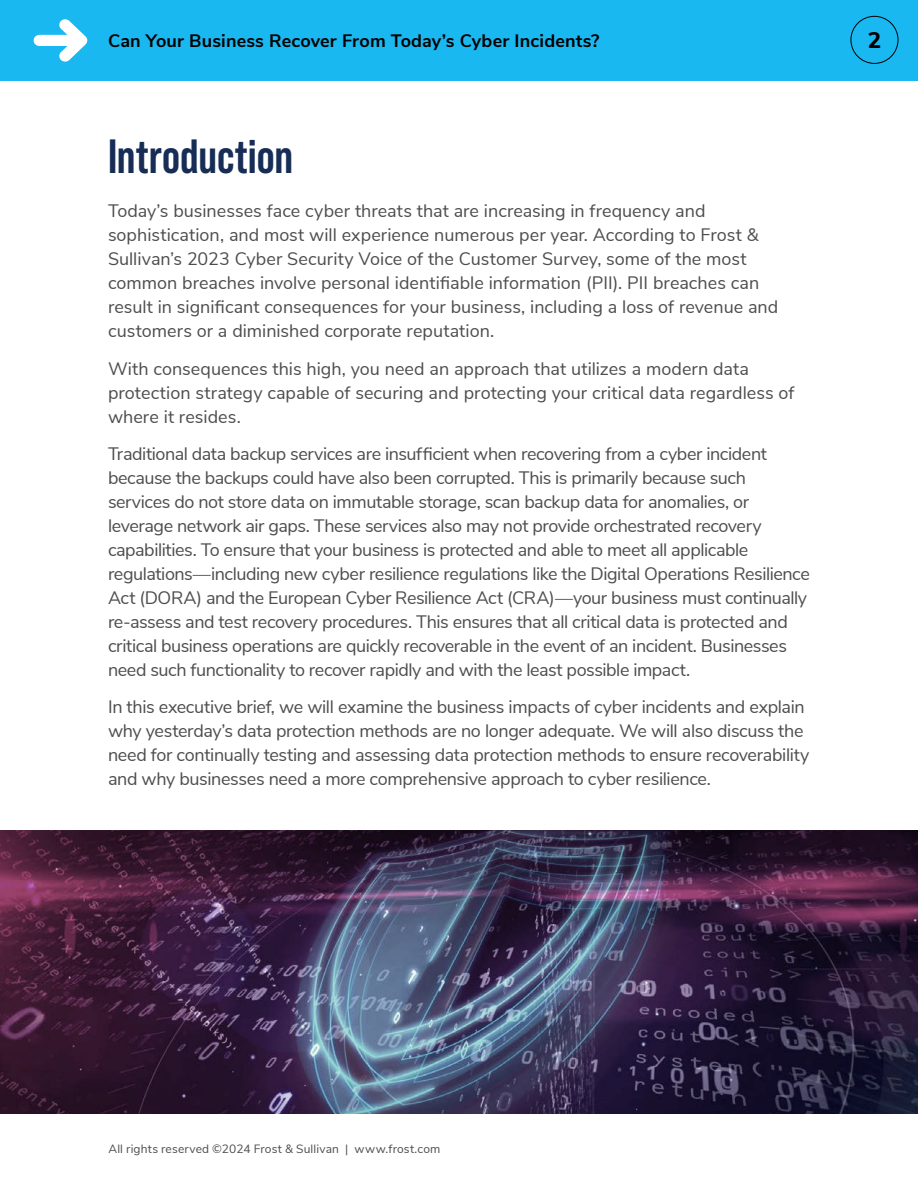
<style>
.page{position:relative;width:918px;height:1188px;background:#fff}
.page>*{position:absolute;margin:0;border:0;box-sizing:border-box;transform-origin:0 0}
._1st_Lvl_Header{font:700 48px "Bebas Neue Pro";color:#172d55}
.t1{font:800 22.5px "Nunito Sans";color:#000}
.Body_Text{font:18px/24px "Nunito Sans";letter-spacing:-.02em;color:#4d4d4f}
.Body_Text-2{font:18px/24px "Nunito Sans";color:#4d4d4f}
.t2{font:700 18px "Nunito Sans";letter-spacing:.01em;color:#000}
.t3{font:12px "Nunito Sans";letter-spacing:.015em;color:#4d4d4f}
</style>
<div class="page">
<div style="left:0;top:0;width:918px;height:81px;background:#1ab8f1"></div>
<svg style="left:34px;top:19px;width:53px;height:43px"></svg>
<div style="left:850px;top:16px;width:48px;height:48px;border:1px solid #000;border-radius:50%"></div>
<img style="left:0;top:830px;width:918px;height:284px">
<p class="t2" style="left:108px;top:28px;width:493px">Can Your Business Recover From Today’s Cyber Incidents?</p>
<p class="t1" style="left:868px;top:24px;width:15px">2</p>
<h1 class="_1st_Lvl_Header" style="left:108px;top:129px;width:187px">Introduction</h1>
<p class="Body_Text-2" style="left:108px;top:198px;width:672px">Today’s businesses face cyber threats that are increasing in frequency and sophistication, and most will experience numerous per year. According to Frost &amp; Sullivan’s 2023 Cyber Security Voice of the Customer Survey, some of the most common breaches involve personal identifiable information (PII). PII breaches can result in significant consequences for your business, including a loss of revenue and customers or a diminished corporate reputation.</p>
<p class="Body_Text-2" style="left:108px;top:355px;width:688px">With consequences this high, you need an approach that utilizes a modern data protection strategy capable of securing and protecting your critical data regardless of where it resides.</p>
<p class="Body_Text" style="left:108px;top:441px;width:703px">Traditional data backup services are insufficient when recovering from a cyber incident because the backups could have also been corrupted. This is primarily because such services do not store data on immutable storage, scan backup data for anomalies, or leverage network air gaps. These services also may not provide orchestrated recovery capabilities. To ensure that your business is protected and able to meet all applicable regulations—including new cyber resilience regulations like the Digital Operations Resilience Act (DORA) and the European Cyber Resilience Act (CRA)—your business must continually re-assess and test recovery procedures. This ensures that all critical data is protected and critical business operations are quickly recoverable in the event of an incident. Businesses need such functionality to recover rapidly and with the least possible impact.</p>
<p class="Body_Text" style="left:108px;top:694px;width:703px">In this executive brief, we will examine the business impacts of cyber incidents and explain why yesterday’s data protection methods are no longer adequate. We will also discuss the need for continually testing and assessing data protection methods to ensure recoverability and why businesses need a more comprehensive approach to cyber resilience.</p>
<p class="t3" style="left:108px;top:1140px;width:334px">All rights reserved ©2024 Frost &amp; Sullivan | www.frost.com</p>
</div>
